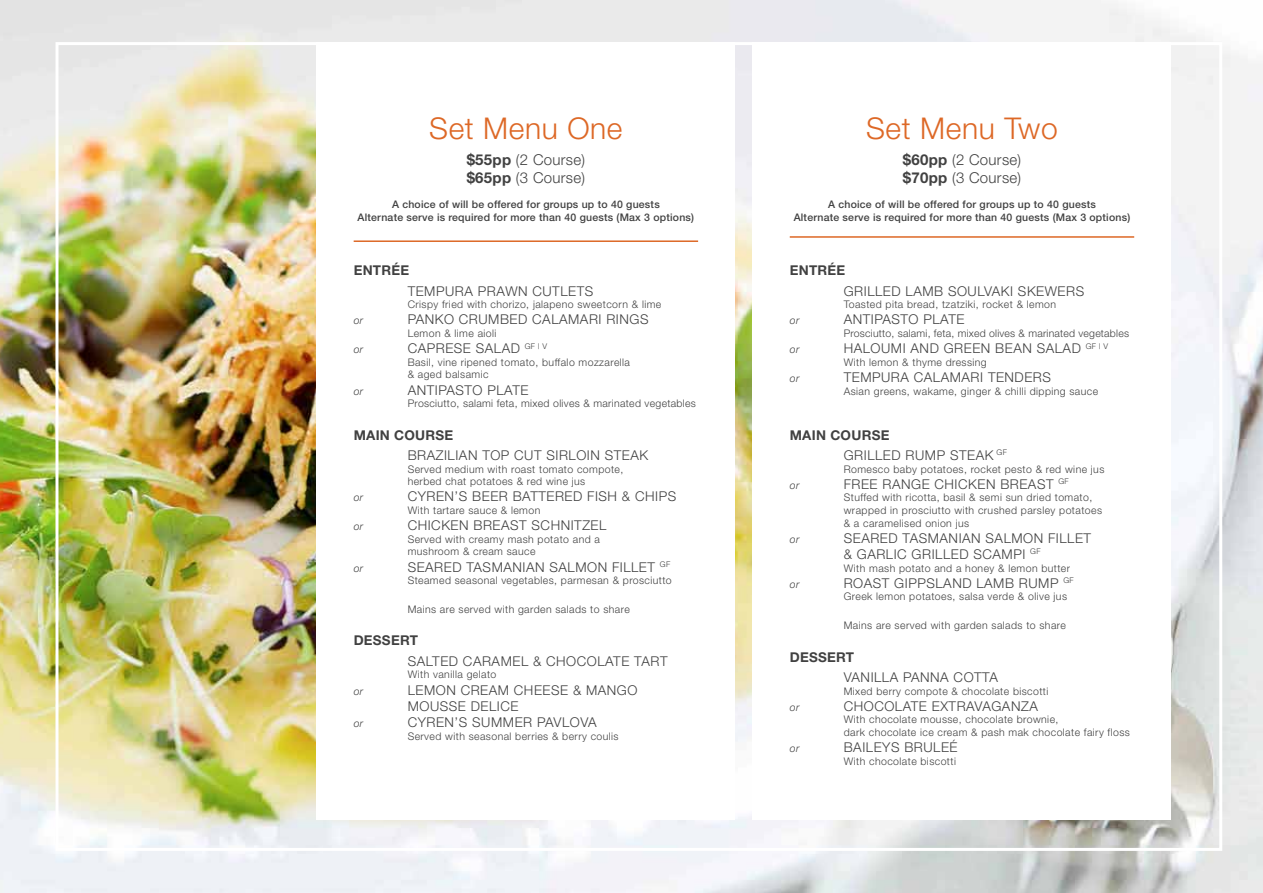
<style>
.page{position:relative;width:1263px;height:893px;background:#fff}
.page>*{position:absolute;margin:0;border:0;box-sizing:border-box;transform-origin:0 0}
.t1{font:300 30px "Helvetica Neue";letter-spacing:.02em;color:#dd6826}
.t2{font:300 15px/18px "Helvetica Neue";letter-spacing:.02em;color:#414141}
.t3{font:300 13.5px/16.2px "Helvetica Neue";letter-spacing:.04em;color:#414141}
.t4{font:700 13.5px "Helvetica Neue";letter-spacing:.02em;color:#414141}
.t5{font:300 10.5px/12.6px "Helvetica Neue";letter-spacing:.04em;color:#414141}
.t6{font:500 10.5px/12.6px "Helvetica Neue";letter-spacing:.02em;color:#414141;text-align:center}
.t7{font:300 10.5px "Helvetica Neue";letter-spacing:.02em;color:#414141}
.t8{font:italic 300 10.5px "Helvetica Neue";letter-spacing:.04em;color:#414141}
.s1{font-weight:700}
</style>
<div class="page">
<img style="left:0;top:0;width:1263px;height:893px">
<div style="left:317px;top:42px;width:418px;height:777px;background:#fff"></div>
<hr style="left:354px;top:240px;width:344px;height:2px;background:#dd6826">
<div style="left:753px;top:42px;width:418px;height:777px;background:#fff"></div>
<hr style="left:790px;top:236px;width:344px;height:2px;background:#dd6826">
<h1 class="t1" style="left:429px;top:110px;width:195px">Set Menu One</h1>
<h2 class="t2" style="left:467px;top:151px;width:120px"><span class="s1">$55pp</span> (2 Course) <span class="s1">$65pp</span> (3 Course)</h2>
<p class="t6" style="left:358px;top:198px;width:338px">A choice of will be offered for groups up to 40 guests<br>Alternate serve is required for more than 40 guests (Max 3 options)</p>
<p class="t4" style="left:354px;top:262px;width:57px">ENTRÉE</p>
<p class="t3" style="left:408px;top:282px;width:187px">TEMPURA PRAWN CUTLETS</p>
<p class="t5" style="left:408px;top:298px;width:255px">Crispy fried with chorizo, jalapeno sweetcorn &amp; lime</p>
<p class="t8" style="left:354px;top:314px;width:11px">or</p>
<p class="t3" style="left:408px;top:311px;width:242px">PANKO CRUMBED CALAMARI RINGS</p>
<p class="t5" style="left:408px;top:327px;width:90px">Lemon &amp; lime aioli</p>
<p class="t8" style="left:354px;top:343px;width:11px">or</p>
<p class="t3" style="left:408px;top:340px;width:141px">CAPRESE SALAD <sup>GF</sup> <sup>|</sup> <sup>V</sup></p>
<p class="t5" style="left:408px;top:355px;width:224px">Basil, vine ripened tomato, buffalo mozzarella &amp; aged balsamic</p>
<p class="t8" style="left:354px;top:385px;width:11px">or</p>
<p class="t3" style="left:408px;top:381px;width:122px">ANTIPASTO PLATE</p>
<p class="t5" style="left:408px;top:397px;width:290px">Prosciutto, salami feta, mixed olives &amp; marinated vegetables</p>
<p class="t4" style="left:354px;top:426px;width:101px">MAIN COURSE</p>
<p class="t3" style="left:408px;top:447px;width:242px">BRAZILIAN TOP CUT SIRLOIN STEAK</p>
<p class="t5" style="left:408px;top:462px;width:217px">Served medium with roast tomato compote, herbed chat potatoes &amp; red wine jus</p>
<p class="t8" style="left:354px;top:491px;width:11px">or</p>
<p class="t3" style="left:408px;top:488px;width:270px">CYREN’S BEER BATTERED FISH &amp; CHIPS</p>
<p class="t5" style="left:408px;top:504px;width:134px">With tartare sauce &amp; lemon</p>
<p class="t8" style="left:354px;top:520px;width:11px">or</p>
<p class="t3" style="left:408px;top:517px;width:200px">CHICKEN BREAST SCHNITZEL</p>
<p class="t5" style="left:408px;top:532px;width:194px">Served with creamy mash potato and a mushroom &amp; cream sauce</p>
<p class="t8" style="left:354px;top:562px;width:11px">or</p>
<p class="t3" style="left:408px;top:558px;width:264px">SEARED TASMANIAN SALMON FILLET <sup>GF</sup></p>
<p class="t5" style="left:408px;top:574px;width:266px">Steamed seasonal vegetables, parmesan &amp; prosciutto</p>
<p class="t5" style="left:408px;top:603px;width:224px">Mains are served with garden salads to share</p>
<p class="t4" style="left:354px;top:632px;width:66px">DESSERT</p>
<p class="t3" style="left:408px;top:653px;width:261px">SALTED CARAMEL &amp; CHOCOLATE TART</p>
<p class="t5" style="left:408px;top:668px;width:90px">With vanilla gelato</p>
<p class="t8" style="left:354px;top:685px;width:11px">or</p>
<p class="t3" style="left:408px;top:681px;width:231px">LEMON CREAM CHEESE &amp; MANGO<br>MOUSSE DELICE</p>
<p class="t8" style="left:354px;top:717px;width:11px">or</p>
<p class="t3" style="left:408px;top:714px;width:20px">Cyren</p>
<p class="t3" style="left:455px;top:714px;width:38px">’s Summer</p>
<p class="t3" style="left:537px;top:714px;width:18px">Pavlova</p>
<p class="t5" style="left:408px;top:729px;width:212px">Served with seasonal berries &amp; berry coulis</p>
<h1 class="t1" style="left:866px;top:110px;width:193px">Set Menu Two</h1>
<h2 class="t2" style="left:903px;top:151px;width:120px"><span class="s1">$60pp</span> (2 Course) <span class="s1">$70pp</span> (3 Course)</h2>
<p class="t6" style="left:794px;top:198px;width:338px">A choice of will be offered for groups up to 40 guests<br>Alternate serve is required for more than 40 guests (Max 3 options)</p>
<p class="t4" style="left:790px;top:262px;width:57px">ENTRÉE</p>
<p class="t3" style="left:844px;top:282px;width:242px">GRILLED LAMB SOULVAKI SKEWERS</p>
<p class="t5" style="left:844px;top:298px;width:214px">Toasted pita bread, tzatziki, rocket &amp; lemon</p>
<p class="t8" style="left:790px;top:314px;width:11px">or</p>
<p class="t3" style="left:844px;top:311px;width:122px">ANTIPASTO PLATE</p>
<p class="t7" style="left:844px;top:327px;width:287px">Prosciutto, salami, feta, mixed olives &amp; marinated vegetables</p>
<p class="t8" style="left:790px;top:343px;width:11px">or</p>
<p class="t3" style="left:844px;top:340px;width:266px">HALOUMI AND GREEN BEAN SALAD <sup>GF</sup> <sup>|</sup> <sup>V</sup></p>
<p class="t5" style="left:844px;top:355px;width:145px">With lemon &amp; thyme dressing</p>
<p class="t8" style="left:790px;top:372px;width:11px">or</p>
<p class="t3" style="left:844px;top:369px;width:209px">TEMPURA CALAMARI TENDERS</p>
<p class="t5" style="left:844px;top:384px;width:256px">Asian greens, wakame, ginger &amp; chilli dipping sauce</p>
<p class="t3" style="left:844px;top:424px;width:165px;line-height:20.4px;text-indent:-54px"><span class="s1">MAIN COURSE<br></span>GRILLED RUMP STEAK <sup>GF</sup></p>
<p class="t5" style="left:844px;top:462px;width:262px">Romesco baby potatoes, rocket pesto &amp; red wine jus</p>
<p class="t8" style="left:790px;top:479px;width:11px">or</p>
<p class="t3" style="left:844px;top:476px;width:227px">FREE RANGE CHICKEN BREAST <sup>GF</sup></p>
<p class="t5" style="left:844px;top:491px;width:260px">Stuffed with ricotta, basil &amp; semi sun dried tomato, wrapped in prosciutto with crushed parsley potatoes &amp; a caramelised onion jus</p>
<p class="t8" style="left:790px;top:533px;width:11px">or</p>
<p class="t3" style="left:844px;top:530px;width:249px">SEARED TASMANIAN SALMON FILLET &amp; GARLIC GRILLED SCAMPI <sup>GF</sup></p>
<p class="t5" style="left:844px;top:561px;width:228px">With mash potato and a honey &amp; lemon butter</p>
<p class="t8" style="left:790px;top:578px;width:11px">or</p>
<p class="t3" style="left:844px;top:575px;width:231px">ROAST GIPPSLAND LAMB RUMP <sup>GF</sup></p>
<p class="t5" style="left:844px;top:590px;width:225px">Greek lemon potatoes, salsa verde &amp; olive jus</p>
<p class="t5" style="left:844px;top:619px;width:224px">Mains are served with garden salads to share</p>
<p class="t4" style="left:790px;top:648px;width:66px">DESSERT</p>
<p class="t3" style="left:844px;top:669px;width:156px">VANILLA PANNA COTTA</p>
<p class="t5" style="left:844px;top:684px;width:206px">Mixed berry compote &amp; chocolate biscotti</p>
<p class="t8" style="left:790px;top:701px;width:11px">or</p>
<p class="t3" style="left:844px;top:698px;width:196px">CHOCOLATE EXTRAVAGANZA</p>
<p class="t5" style="left:844px;top:713px;width:288px">With chocolate mousse, chocolate brownie,<br>dark chocolate ice cream &amp; pash mak chocolate fairy floss</p>
<p class="t8" style="left:790px;top:742px;width:11px">or</p>
<p class="t3" style="left:844px;top:739px;width:115px">BAILEYS BRULEÉ</p>
<p class="t5" style="left:844px;top:755px;width:114px">With chocolate biscotti</p>
</div>
